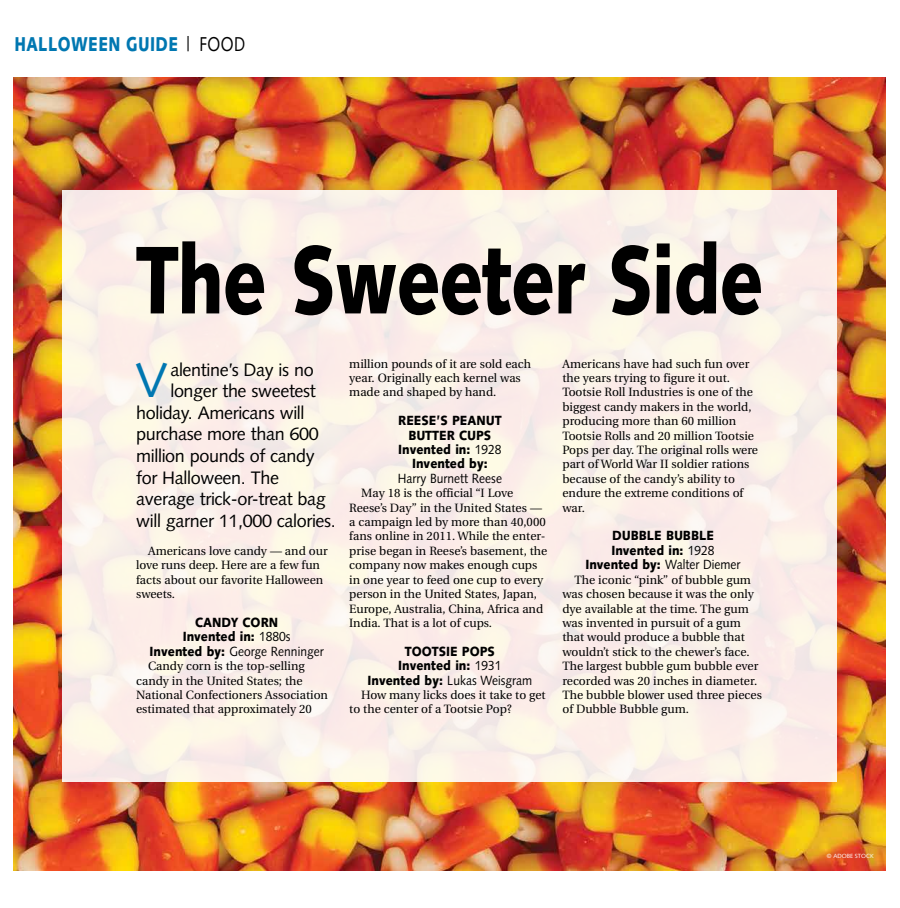
<style>
.page{position:relative;width:900px;height:908px;background:#fff}
.page>*{position:absolute;margin:0;border:0;box-sizing:border-box;transform-origin:0 0}
.t1{font:900 96px "Syntax";letter-spacing:-.015em;color:#000;scale:.77 1}
.t2{font:48.6px "Syntax";color:#0077b1}
.t3{font:900 20px "Syntax";letter-spacing:.025em;color:#0077b1;scale:.77 1}
.t4{font:18px "Syntax";letter-spacing:-.02em;color:#000}
.t5{font:900 13.3px/14.4px "Syntax";color:#000;text-align:center;scale:.91 1}
.t6{font:13.3px "Syntax";color:#000;scale:.91 1}
.t7{font:12px/14.4px "Utopia";color:#000}
.t8{font:6px "Syntax";color:#fff}
.s1{font-weight:400;color:#000}
.s2{font-weight:400}
</style>
<div class="page">
<img style="left:14px;top:78px;width:871px;height:792px">
<div style="left:62px;top:190px;width:775px;height:591px;background:#fceee8"></div>
<h3 class="t3" style="left:14px;top:32px;width:301px">HALLOWEEN GUIDE <span class="s1">| FOOD</span></h3>
<h1 class="t1" style="left:136px;top:223px;width:816px">The Sweeter Side</h1>
<h2 class="t2" style="left:136px;top:351px;width:34px">V</h2>
<h3 class="t4" style="left:170px;top:358px;width:145px">alentine’s Day is no</h3>
<h3 class="t4" style="left:170px;top:380px;width:147px">longer the sweetest</h3>
<h3 class="t4" style="left:136px;top:402px;width:170px">holiday. Americans will</h3>
<h3 class="t4" style="left:136px;top:423px;width:184px">purchase more than 600</h3>
<h3 class="t4" style="left:136px;top:445px;width:180px">million pounds of candy</h3>
<h3 class="t4" style="left:136px;top:466px;width:144px">for Halloween. The</h3>
<h3 class="t4" style="left:136px;top:488px;width:191px">average trick-or-treat bag</h3>
<h3 class="t4" style="left:136px;top:510px;width:201px">will garner 11,000 calories.</h3>
<p class="t7" style="left:136px;top:543px;width:193px;text-indent:12px">Americans love candy — and our love runs deep. Here are a few fun facts about our favorite Halloween sweets.</p>
<p class="t5" style="left:150px;top:615px;width:193px">CANDY CORN<br>Invented in: <span class="s2">1880s<br></span>Invented by: <span class="s2">George Renninger</span></p>
<p class="t7" style="left:136px;top:659px;width:193px;text-indent:12px">Candy corn is the top-selling candy in the United States; the<br>National Confectioners Association estimated that approximately 20</p>
<p class="t7" style="left:349px;top:356px;width:183px">million pounds of it are sold each year. Originally each kernel was made and shaped by hand.</p>
<p class="t5" style="left:398px;top:413px;width:115px">REESE’S PEANUT<br>BUTTER CUPS<br>Invented in: <span class="s2">1928<br></span>Invented by:</p>
<p class="t6" style="left:398px;top:470px;width:116px">Harry Burnett Reese</p>
<p class="t7" style="left:349px;top:486px;width:200px;text-indent:12px">May 18 is the official “I Love Reese’s Day” in the United States — a campaign led by more than 40,000 fans online in 2011. While the enter&shy;prise began in Reese’s basement, the company now makes enough cups in one year to feed one cup to every person in the United States, Japan, Europe, Australia, China, Africa and India. That is a lot of cups.</p>
<p class="t5" style="left:368px;top:643px;width:182px">TOOTSIE POPS<br>Invented in: <span class="s2">1931<br></span>Invented by: <span class="s2">Lukas Weisgram</span></p>
<p class="t7" style="left:349px;top:687px;width:198px;text-indent:12px">How many licks does it take to get to the center of a Tootsie Pop?</p>
<p class="t7" style="left:562px;top:356px;width:197px">Americans have had such fun over the years trying to figure it out.<br>Tootsie Roll Industries is one of the biggest candy makers in the world, producing more than 60 million<br>Tootsie Rolls and 20 million Tootsie<br>Pops per day. The original rolls were part of World War II soldier rations because of the candy’s ability to endure the extreme conditions of war.</p>
<p class="t5" style="left:585px;top:528px;width:172px">DUBBLE BUBBLE<br>Invented in: <span class="s2">1928<br></span>Invented by: <span class="s2">Walter Diemer</span></p>
<p class="t7" style="left:562px;top:572px;width:201px;text-indent:12px">The iconic “pink” of bubble gum was chosen because it was the only dye available at the time. The gum was invented in pursuit of a gum that would produce a bubble that wouldn’t stick to the chewer’s face.<br>The largest bubble gum bubble ever recorded was 20 inches in diameter.<br>The bubble blower used three pieces of Dubble Bubble gum.</p>
<p class="t8" style="left:827px;top:852px;width:48px">© ADOBE STOCK</p>
</div>
